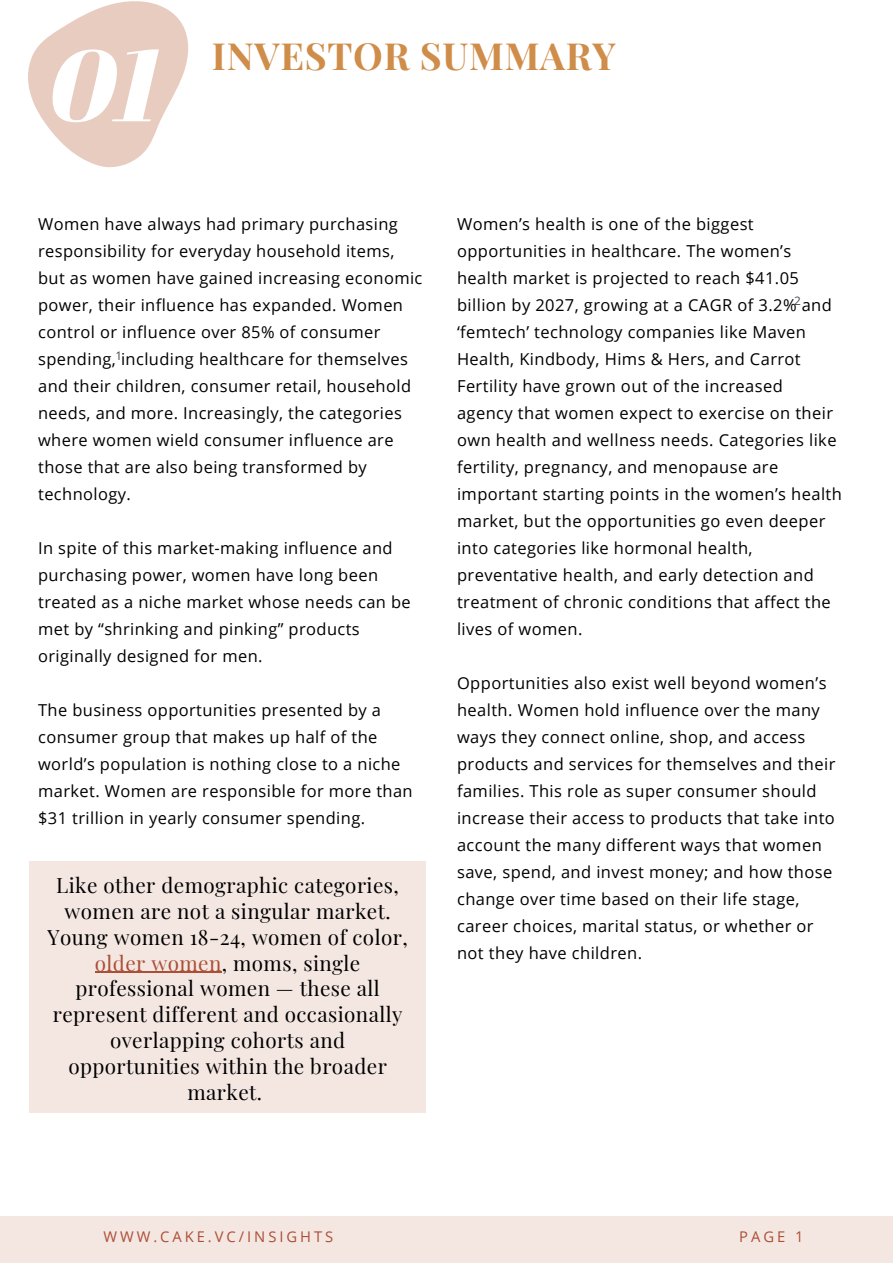
<style>
.page{position:relative;width:893px;height:1264px;background:#fff}
.page>*{position:absolute;margin:0;border:0;box-sizing:border-box;transform-origin:0 0}
.t1{font:100.95px "CA Generated";color:#fff}
.t2{font:700 37.5px "Playfair Display";letter-spacing:.02em;color:#cf8d49}
.t3{font:20.7px/25.8px "Playfair Display";letter-spacing:.02em;color:#000;text-align:center}
.t4{font:16.5px/27px "Open Sans";letter-spacing:.025em;color:#000}
.t5{font:14.7px "Open Sans";letter-spacing:.2em;color:#ab4f36}
.t6{font:11.7px "Open Sans";color:#3f4652}
.s1{color:#ab4f36}
</style>
<div class="page">
<svg style="left:28px;top:1px;width:160px;height:166px"></svg>
<div style="left:30px;top:861px;width:395px;height:251px;background:#f4e7e2"></div>
<hr style="left:95px;top:971px;width:127px;height:1px;background:#ab4f36">
<div style="left:0;top:1216px;width:892px;height:46px;background:#f4e7e2"></div>
<h1 class="t1" style="left:51px;top:14px;width:111px">01</h1>
<h2 class="t2" style="left:212px;top:30px;width:405px">INVESTOR SUMMARY</h2>
<p class="t4" style="left:38px;top:210px;width:386px">Women have always had primary purchasing responsibility for everyday household items, but as women have gained increasing economic power, their influence has expanded. Women control or influence over 85% of consumer spending, including healthcare for themselves and their children, consumer retail, household needs, and more. Increasingly, the categories where women wield consumer influence are those that are also being transformed by technology.</p>
<p class="t4" style="left:38px;top:534px;width:374px">In spite of this market-making influence and purchasing power, women have long been treated as a niche market whose needs can be met by “shrinking and pinking” products originally designed for men.</p>
<p class="t4" style="left:38px;top:696px;width:376px">The business opportunities presented by a consumer group that makes up half of the world’s population is nothing close to a niche market. Women are responsible for more than $31 trillion in yearly consumer spending.</p>
<p class="t6" style="left:115px;top:347px;width:8px">1</p>
<p class="t3" style="left:47px;top:871px;width:362px">Like other demographic categories, women are not a singular market.<br>Young women 18-24, women of color, <span class="s1">older women</span>, moms, single professional women — these all represent different and occasionally overlapping cohorts and opportunities within the broader market.</p>
<p class="t4" style="left:457px;top:210px;width:386px">Women’s health is one of the biggest opportunities in healthcare. The women’s health market is projected to reach $41.05 billion by 2027, growing at a CAGR of 3.2% and ‘femtech’ technology companies like Maven Health, Kindbody, Hims &amp; Hers, and Carrot Fertility have grown out of the increased agency that women expect to exercise on their own health and wellness needs. Categories like fertility, pregnancy, and menopause are important starting points in the women’s health market, but the opportunities go even deeper into categories like hormonal health, preventative health, and early detection and treatment of chronic conditions that affect the lives of women.</p>
<p class="t6" style="left:794px;top:292px;width:8px">2</p>
<p class="t4" style="left:457px;top:669px;width:380px">Opportunities also exist well beyond women’s health. Women hold influence over the many ways they connect online, shop, and access products and services for themselves and their families. This role as super consumer should increase their access to products that take into account the many different ways that women save, spend, and invest money; and how those change over time based on their life stage, career choices, marital status, or whether or not they have children.</p>
<p class="t5" style="left:103px;top:1226px;width:231px">WWW.CAKE.VC/INSIGHTS</p>
<p class="t5" style="left:739px;top:1226px;width:66px">PAGE 1</p>
</div>
